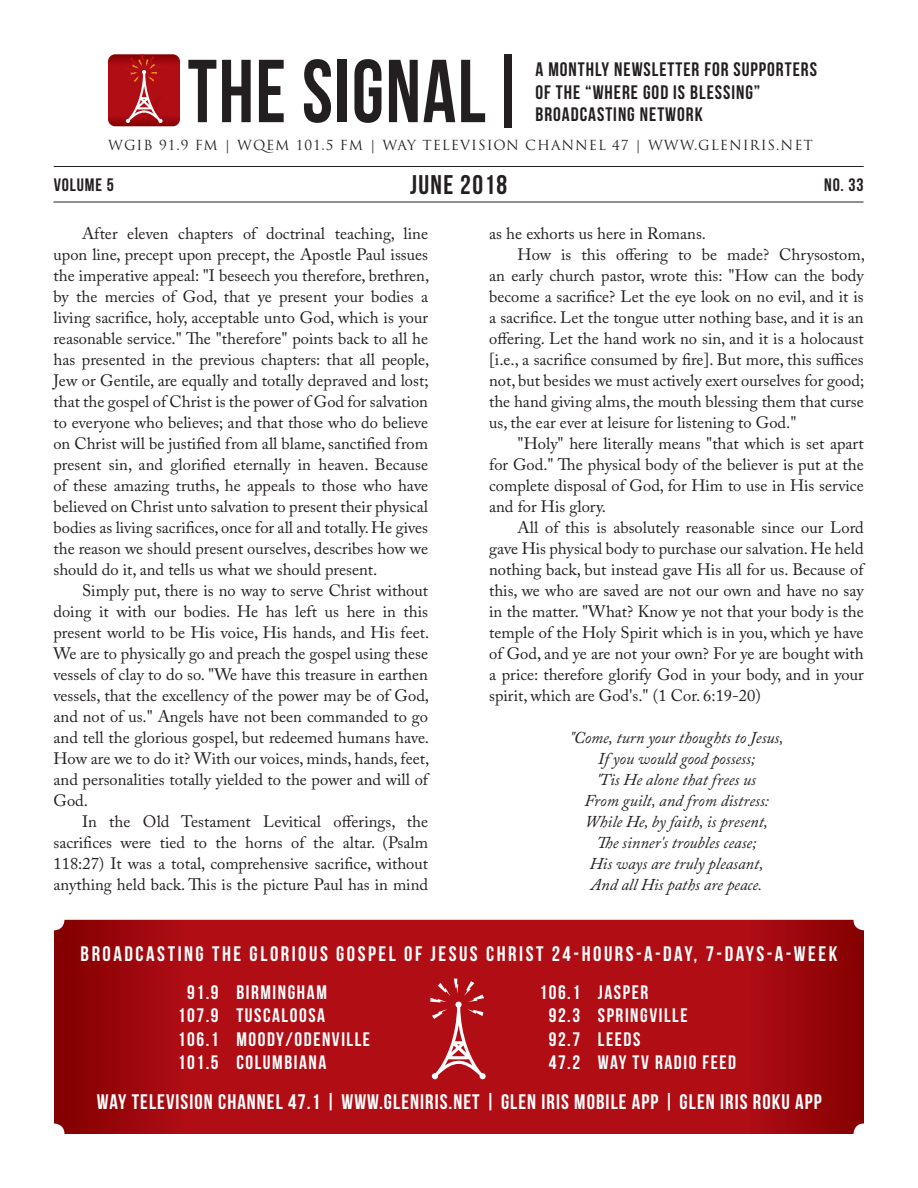
<style>
.page{position:relative;width:918px;height:1188px;background:#fff}
.page>*{position:absolute;margin:0;border:0;box-sizing:border-box;transform-origin:0 0}
.t1{font:89.1px "Bebas Neue";letter-spacing:.02em;color:#231f20;scale:.93 1}
.t2{font:27px "Bebas Neue";letter-spacing:.05em;color:#231f20}
.t3{font:21px "Bebas Neue";letter-spacing:.05em;color:#fff}
.t4{font:21px "Bebas Neue";letter-spacing:.12em;color:#fff}
.t5{font:19.5px "Bebas Neue";letter-spacing:.08em;color:#fff}
.t6{font:19.5px "Bebas Neue";letter-spacing:.05em;color:#231f20}
.t7{font:18px "Bebas Neue";letter-spacing:.05em;color:#231f20}
.t8{font:16.5px/21px "Adobe Caslon Pro";color:#231f20;text-align:justify}
.t9{font:italic 16.5px "Adobe Caslon Pro";color:#231f20}
.t10{font:13.5px "Trajan Pro";letter-spacing:.07em;color:#231f20}
</style>
<div class="page">
<svg style="left:108px;top:54px;width:72px;height:72px;background:#b12125"></svg>
<hr style="left:54px;top:166px;width:810px;height:1px;background:#231f20">
<hr style="left:54px;top:202px;width:810px;height:1px;background:#231f20">
<svg style="left:54px;top:920px;width:810px;height:214px;background:#a80b12"></svg>
<svg style="left:430px;top:979px;width:56px;height:100px;background:#be393f"></svg>
<p class="t1" style="left:188px;top:43px;width:368px">THE SIGNAL|</p>
<p class="t10" style="left:108px;top:136px;width:706px">WGIB 91.9 FM | WQEM 101.5 FM | WAY TELEVISION CHANNEL 47 | WWW.GLENIRIS.NET</p>
<p class="t6" style="left:536px;top:59px;width:283px">A MONTHLY NEWSLETTER FOR SUPPORTERS</p>
<p class="t6" style="left:536px;top:81px;width:226px">OF THE “WHERE GOD IS BLESSING”</p>
<p class="t6" style="left:536px;top:104px;width:169px">BROADCASTING NETWORK</p>
<p class="t7" style="left:54px;top:175px;width:62px">VOLUME 5</p>
<p class="t2" style="left:410px;top:170px;width:98px">JUNE 2018</p>
<p class="t7" style="left:824px;top:175px;width:41px">NO. 33</p>
<p class="t8" style="left:54px;top:222px;width:377px;text-indent:28px">After eleven chapters of doctrinal teaching, line upon line, precept upon precept, the Apostle Paul issues the imperative appeal: "I beseech you therefore, brethren, by the mercies of God, that ye present your bodies a living sacrifice, holy, acceptable unto God, which is your reasonable service." The "therefore" points back to all he has presented in the previous chapters: that all people, Jew or Gentile, are equally and totally depraved and lost; that the gospel of Christ is the power of God for salvation to everyone who believes; and that those who do believe on Christ will be justified from all blame, sanctified from present sin, and glorified eternally in heaven. Because of these amazing truths, he appeals to those who have believed on Christ unto salvation to present their physical bodies as living sacrifices, once for all and totally. He gives the reason we should present ourselves, describes how we should do it, and tells us what we should present.</p>
<p class="t8" style="left:54px;top:579px;width:377px;text-indent:28px">Simply put, there is no way to serve Christ without doing it with our bodies. He has left us here in this present world to be His voice, His hands, and His feet.<br>We are to physically go and preach the gospel using these vessels of clay to do so. "We have this treasure in earthen vessels, that the excellency of the power may be of God, and not of us." Angels have not been commanded to go and tell the glorious gospel, but redeemed humans have.<br>How are we to do it? With our voices, minds, hands, feet, and personalities totally yielded to the power and will of God.</p>
<p class="t8" style="left:54px;top:810px;width:376px;text-indent:28px">In the Old Testament Levitical offerings, the sacrifices were tied to the horns of the altar. (Psalm 118:27) It was a total, comprehensive sacrifice, without anything held back. This is the picture Paul has in mind</p>
<p class="t8" style="left:489px;top:222px;width:218px">as he exhorts us here in Romans.</p>
<p class="t8" style="left:489px;top:243px;width:377px;text-indent:28px">How is this offering to be made? Chrysostom, an early church pastor, wrote this: "How can the body become a sacrifice? Let the eye look on no evil, and it is a sacrifice. Let the tongue utter nothing base, and it is an offering. Let the hand work no sin, and it is a holocaust [i.e., a sacrifice consumed by fire]. But more, this suffices not, but besides we must actively exert ourselves for good; the hand giving alms, the mouth blessing them that curse us, the ear ever at leisure for listening to God."</p>
<p class="t8" style="left:489px;top:432px;width:376px;text-indent:28px">"Holy" here literally means "that which is set apart for God." The physical body of the believer is put at the complete disposal of God, for Him to use in His service and for His glory.</p>
<p class="t8" style="left:489px;top:516px;width:376px;text-indent:28px">All of this is absolutely reasonable since our Lord gave His physical body to purchase our salvation. He held nothing back, but instead gave His all for us. Because of this, we who are saved are not our own and have no say in the matter. "What? Know ye not that your body is the temple of the Holy Spirit which is in you, which ye have of God, and ye are not your own? For ye are bought with a price: therefore glorify God in your body, and in your spirit, which are God's." (1 Cor. 6:19-20)</p>
<p class="t9" style="left:570px;top:727px;width:215px">"Come, turn your thoughts to Jesus,</p>
<p class="t9" style="left:598px;top:748px;width:158px">If you would good possess;</p>
<p class="t9" style="left:597px;top:769px;width:161px">'Tis He alone that frees us</p>
<p class="t9" style="left:584px;top:790px;width:186px">From guilt, and from distress:</p>
<p class="t9" style="left:585px;top:811px;width:184px">While He, by faith, is present,</p>
<p class="t9" style="left:597px;top:832px;width:161px">The sinner's troubles cease;</p>
<p class="t9" style="left:590px;top:853px;width:175px">His ways are truly pleasant,</p>
<p class="t9" style="left:591px;top:874px;width:173px">And all His paths are peace.</p>
<p class="t4" style="left:81px;top:942px;width:758px">BROADCASTING THE GLORIOUS GOSPEL OF JESUS CHRIST 24-HOURS-A-DAY, 7-DAYS-A-WEEK</p>
<p class="t5" style="left:236px;top:982px;width:92px">BIRMINGHAM</p>
<p class="t5" style="left:236px;top:1005px;width:90px">TUSCALOOSA</p>
<p class="t5" style="left:236px;top:1028px;width:135px">MOODY/ODENVILLE</p>
<p class="t5" style="left:236px;top:1052px;width:92px">COLUMBIANA</p>
<p class="t5" style="left:539px;top:982px;width:42px">106.1</p>
<p class="t5" style="left:549px;top:1005px;width:33px">92.3</p>
<p class="t5" style="left:549px;top:1028px;width:33px">92.7</p>
<p class="t5" style="left:549px;top:1052px;width:33px">47.2</p>
<p class="t3" style="left:97px;top:1090px;width:726px">WAY TELEVISION CHANNEL 47.1 | WWW.GLENIRIS.NET | GLEN IRIS MOBILE APP | GLEN IRIS ROKU APP</p>
<p class="t5" style="left:187px;top:982px;width:33px">91.9</p>
<p class="t5" style="left:178px;top:1005px;width:42px">107.9</p>
<p class="t5" style="left:178px;top:1028px;width:42px">106.1</p>
<p class="t5" style="left:178px;top:1052px;width:42px">101.5</p>
<p class="t5" style="left:598px;top:982px;width:52px">JASPER</p>
<p class="t5" style="left:598px;top:1005px;width:91px">SPRINGVILLE</p>
<p class="t5" style="left:598px;top:1028px;width:44px">LEEDS</p>
<p class="t5" style="left:598px;top:1052px;width:140px">WAY TV RADIO FEED</p>
</div>
